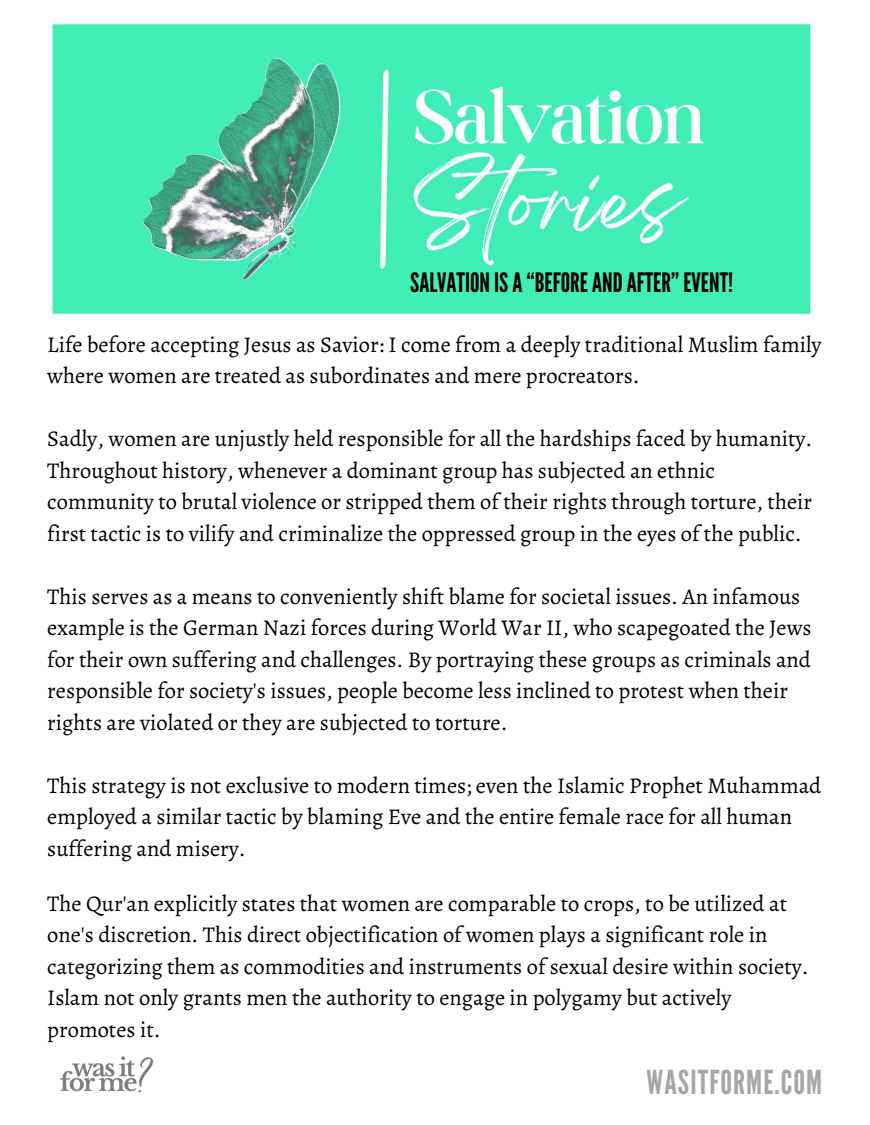
<style>
.page{position:relative;width:870px;height:1125px;background:#fff}
.page>*{position:absolute;margin:0;border:0;box-sizing:border-box;transform-origin:0 0}
.t1{font:33px "League Gothic";letter-spacing:.035em;color:#a6a6a6}
.t2{font:26.7px "League Gothic";color:#000}
.t3{font:22.5px/31.5px "Alegreya";color:#000}
</style>
<div class="page">
<img style="left:51px;top:23px;width:763px;height:293px">
<img style="left:60px;top:1056px;width:94px;height:37px">
<p class="t2" style="left:410px;top:267px;width:324px">SALVATIONISA“BEFOREANDAFTER” EVENT!</p>
<p class="t3" style="left:47px;top:328px;width:775px">Life before accepting Jesus as Savior: I come from a deeply traditional Muslim family</p>
<p class="t3" style="left:47px;top:360px;width:593px">where women are treated as subordinates and mere procreators.</p>
<p class="t3" style="left:47px;top:423px;width:766px">Sadly, women are unjustly held responsible for all the hardships faced by humanity.<br>Throughout history, whenever a dominant group has subjected an ethnic community to brutal violence or stripped them of their rights through torture, their first tactic is to vilify and criminalize the oppressed group in the eyes of the public.</p>
<p class="t3" style="left:47px;top:580px;width:765px">This serves as a means to conveniently shift blame for societal issues. An infamous example is the German Nazi forces during World War II, who scapegoated the Jews for their own suffering and challenges. By portraying these groups as criminals and responsible for society's issues, people become less inclined to protest when their rights are violated or they are subjected to torture.</p>
<p class="t3" style="left:47px;top:769px;width:775px">This strategy is not exclusive to modern times; even the Islamic Prophet Muhammad employed a similar tactic by blaming Eve and the entire female race for all human suffering and misery.</p>
<p class="t3" style="left:47px;top:887px;width:762px">The Qur'an explicitly states that women are comparable to crops, to be utilized at one's discretion. This direct objectification of women plays a significant role in categorizing them as commodities and instruments of sexual desire within society.<br>Islam not only grants men the authority to engage in polygamy but actively promotes it.</p>
<p class="t1" style="left:646px;top:1063px;width:177px">WASITFORME.COM</p>
</div>
